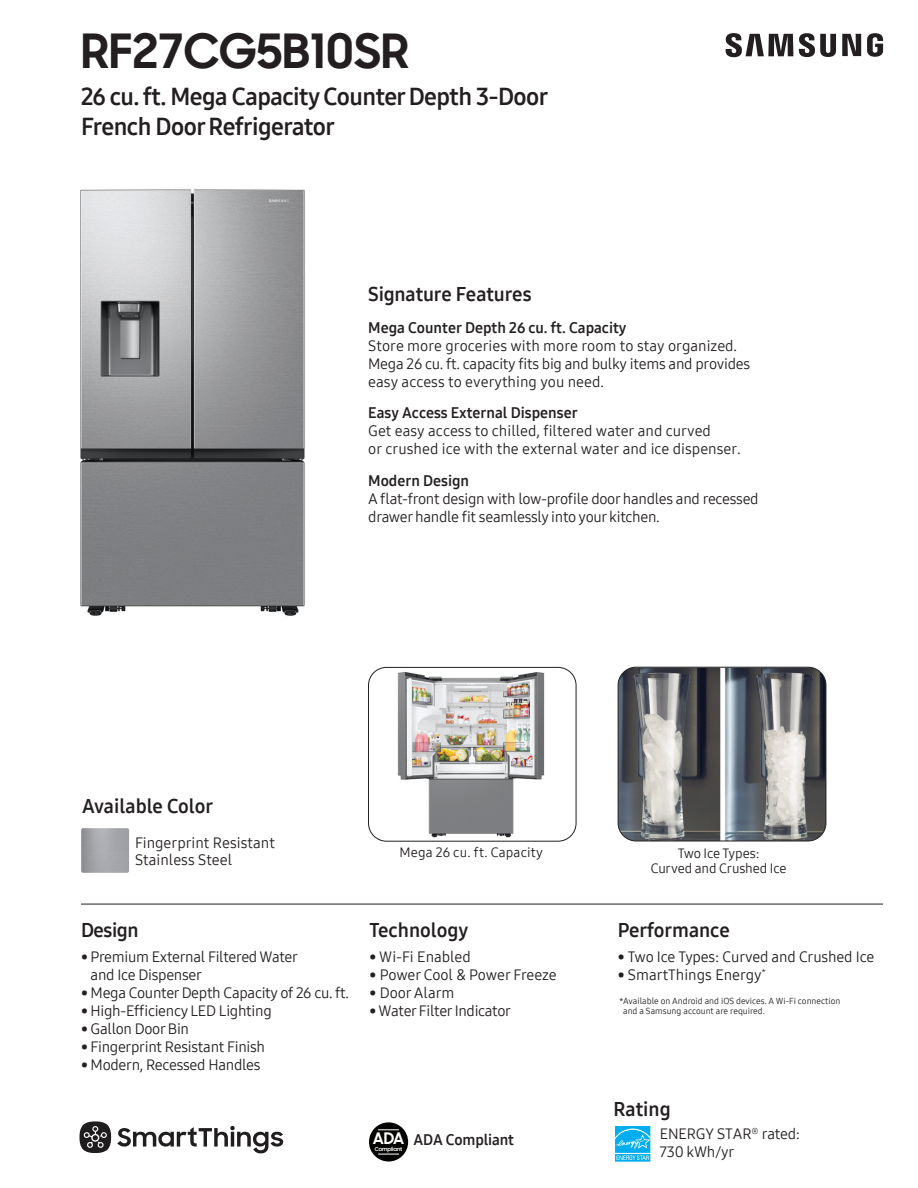
<style>
.page{position:relative;width:918px;height:1188px;background:#fff}
.page>*{position:absolute;margin:0;border:0;box-sizing:border-box;transform-origin:0 0}
.t1{font:700 48px "Samsung Sharp Sans";color:#231f20}
.t2{font:24px/30px "Samsung One 700";letter-spacing:-.02em;color:#231f20}
.t3{font:19.5px "Samsung One 700";color:#231f20}
.t4{font:15px/18px "Samsung One 400";letter-spacing:-.02em;color:#231f20}
.t5{font:15px/18px "Samsung One 400";color:#231f20}
.t6{font:15px "Samsung One 700";color:#231f20}
.t7{font:13.5px/15px "Samsung One 400";letter-spacing:-.005em;color:#231f20;text-align:center}
.t8{font:13.5px "Samsung One 400";letter-spacing:.015em;color:#231f20}
.t9{font:8.7px/10.5px "Samsung One 400";color:#231f20}
.t10{font:700 5.25px "Samsung Sharp Sans";color:#fff}
.s1{font-family:"Samsung Sharp Sans";font-weight:700;font-size:16.2px;color:#fff}
</style>
<div class="page">
<svg style="left:726px;top:33px;width:157px;height:24px"></svg>
<hr style="left:81px;top:904px;width:802px;height:1px;background:#231f20">
<img style="left:80px;top:189px;width:225px;height:427px">
<svg style="left:615px;top:1126px;width:36px;height:36px"></svg>
<img style="left:81px;top:828px;width:48px;height:45px">
<img style="left:368px;top:670px;width:208px;height:170px">
<div style="left:368px;top:667px;width:208px;height:175px;border:1px solid #231f20;border-radius:18px"></div>
<div style="left:369px;top:1122px;width:39px;height:40px;background:#040503;border-radius:50%"></div>
<svg style="left:378px;top:1130px;width:21px;height:1px"></svg>
<svg style="left:378px;top:1154px;width:21px;height:1px"></svg>
<svg style="left:117px;top:1126px;width:166px;height:27px"></svg>
<svg style="left:80px;top:1121px;width:31px;height:32px"></svg>
<img style="left:618px;top:668px;width:208px;height:173px">
<div style="left:618px;top:667px;width:208px;height:174px;border:1px solid #231f20;border-radius:18px"></div>
<h1 class="t1" style="left:81px;top:15px;width:330px">RF27CG5B10SR</h1>
<h2 class="t2" style="left:81px;top:81px;width:469px">26 cu. ft. Mega Capacity Counter Depth 3-Door<br>French Door Refrigerator</h2>
<h3 class="t3" style="left:368px;top:281px;width:165px">Signature Features</h3>
<p class="t6" style="left:368px;top:317px;width:260px">Mega Counter Depth 26 cu. ft. Capacity</p>
<p class="t5" style="left:368px;top:336px;width:383px">Store more groceries with more room to stay organized.<br>Mega 26 cu. ft. capacity fits big and bulky items and provides easy access to everything you need.</p>
<p class="t6" style="left:368px;top:403px;width:211px">Easy Access External Dispenser</p>
<p class="t5" style="left:368px;top:422px;width:374px">Get easy access to chilled, filtered water and curved<br>or crushed ice with the external water and ice dispenser.</p>
<p class="t6" style="left:368px;top:470px;width:102px">Modern Design</p>
<p class="t4" style="left:368px;top:489px;width:392px">A flat-front design with low-profile door handles and recessed drawer handle fit seamlessly into your kitchen.</p>
<h3 class="t3" style="left:82px;top:793px;width:133px">Available Color</h3>
<p class="t5" style="left:135px;top:834px;width:141px;line-height:16.5px">Fingerprint Resistant<br>Stainless Steel</p>
<p class="t8" style="left:400px;top:843px;width:145px">Mega 26 cu. ft. Capacity</p>
<h3 class="t3" style="left:81px;top:917px;width:59px">Design</h3>
<p class="t4" style="left:91px;top:947px;width:209px;text-indent:-10px">• Premium External Filtered Water and Ice Dispenser</p>
<p class="t4" style="left:81px;top:983px;width:270px">• Mega Counter Depth Capacity of 26 cu. ft.</p>
<p class="t4" style="left:81px;top:1001px;width:192px">• High-Efficiency LED Lighting</p>
<p class="t4" style="left:81px;top:1019px;width:110px">• Gallon Door Bin</p>
<p class="t4" style="left:81px;top:1037px;width:186px">• Fingerprint Resistant Finish</p>
<p class="t4" style="left:81px;top:1055px;width:181px">• Modern, Recessed Handles</p>
<h3 class="t3" style="left:370px;top:917px;width:100px">Technology</h3>
<p class="t5" style="left:370px;top:947px;width:103px">• Wi-Fi Enabled</p>
<p class="t4" style="left:370px;top:965px;width:189px">• Power Cool &amp; Power Freeze</p>
<p class="t5" style="left:370px;top:983px;width:87px">• Door Alarm</p>
<p class="t4" style="left:370px;top:1001px;width:143px">• Water Filter Indicator</p>
<p class="t6" style="left:373px;top:1130px;width:143px"><span class="s1">ADA</span> ADA Compliant</p>
<p class="t10" style="left:375px;top:1145px;width:29px">Compliant</p>
<p class="t7" style="left:651px;top:845px;width:137px">Two Ice Types:<br>Curved and Crushed Ice</p>
<h3 class="t3" style="left:618px;top:917px;width:113px">Performance</h3>
<p class="t4" style="left:618px;top:947px;width:258px">• Two Ice Types: Curved and Crushed Ice</p>
<p class="t5" style="left:618px;top:965px;width:150px">• SmartThings Energy<sup>*</sup></p>
<p class="t9" style="left:623px;top:995px;width:219px;text-indent:-4px">*Available on Android and iOS devices. A Wi-Fi connection and a Samsung account are required.</p>
<h3 class="t3" style="left:613px;top:1096px;width:59px">Rating</h3>
<p class="t4" style="left:660px;top:1124px;width:142px">ENERGY STAR<sup>®</sup> rated:<br>730 kWh/yr</p>
</div>
